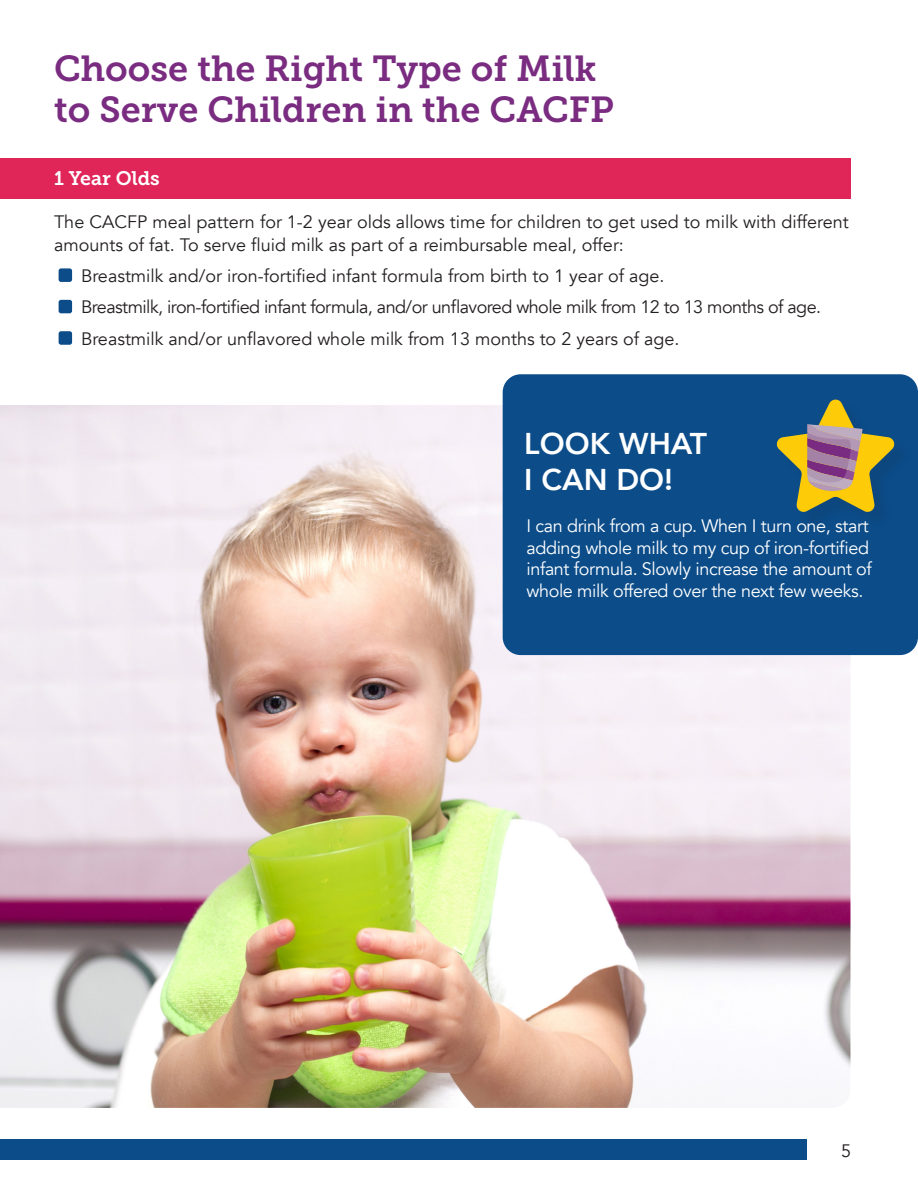
<style>
.page{position:relative;width:918px;height:1188px;background:#fff}
.page>*{position:absolute;margin:0;border:0;box-sizing:border-box;transform-origin:0 0}
.t1{font:36px/40.5px "Museo Slab 700";color:#7a2c81}
.t2{font:800 30px/36px "Avenir";color:#fff}
.t3{font:19.5px "Museo Slab 700";color:#fff}
.t4{font:18px/31.3px "Avenir";color:#231f20}
.t5{font:18px/21.6px "Avenir";letter-spacing:-.02em;color:#fff}
</style>
<div class="page">
<div style="left:0;top:1139px;width:807px;height:21px;background:#0b4c89"></div>
<div style="left:0;top:158px;width:850px;height:41px;background:#e02559"></div>
<div style="left:59px;top:268px;width:13px;height:14px;background:#0b4c89;border-radius:2px"></div>
<div style="left:59px;top:300px;width:13px;height:13px;background:#0b4c89;border-radius:2px"></div>
<div style="left:59px;top:331px;width:13px;height:14px;background:#0b4c89;border-radius:2px"></div>
<img style="left:0;top:405px;width:850px;height:703px">
<div style="left:503px;top:374px;width:415px;height:281px;background:#0b4c89;border-radius:18px"></div>
<svg style="left:776px;top:399px;width:119px;height:113px"></svg>
<h1 class="t1" style="left:54px;top:49px;width:561px">Choose the Right Type of Milk to Serve Children in the CACFP</h1>
<p class="t3" style="left:54px;top:167px;width:107px">1 Year Olds</p>
<p class="t4" style="left:54px;top:211px;width:796px;line-height:22.5px">The CACFP meal pattern for 1-2 year olds allows time for children to get used to milk with different amounts of fat. To serve fluid milk as part of a reimbursable meal, offer:</p>
<p class="t4" style="left:81px;top:260px;width:742px">Breastmilk and/or iron-fortified infant formula from birth to 1 year of age.<br>Breastmilk, iron-fortified infant formula, and/or unflavored whole milk from 12 to 13 months of age.<br>Breastmilk and/or unflavored whole milk from 13 months to 2 years of age.</p>
<h2 class="t2" style="left:524px;top:426px;width:184px">LOOK WHAT<br>I CAN DO!</h2>
<p class="t5" style="left:526px;top:515px;width:347px">I can drink from a cup. When I turn one, start adding whole milk to my cup of iron-fortified infant formula. Slowly increase the amount of whole milk offered over the next few weeks.</p>
<p class="t4" style="left:841px;top:1136px;width:12px">5</p>
</div>
